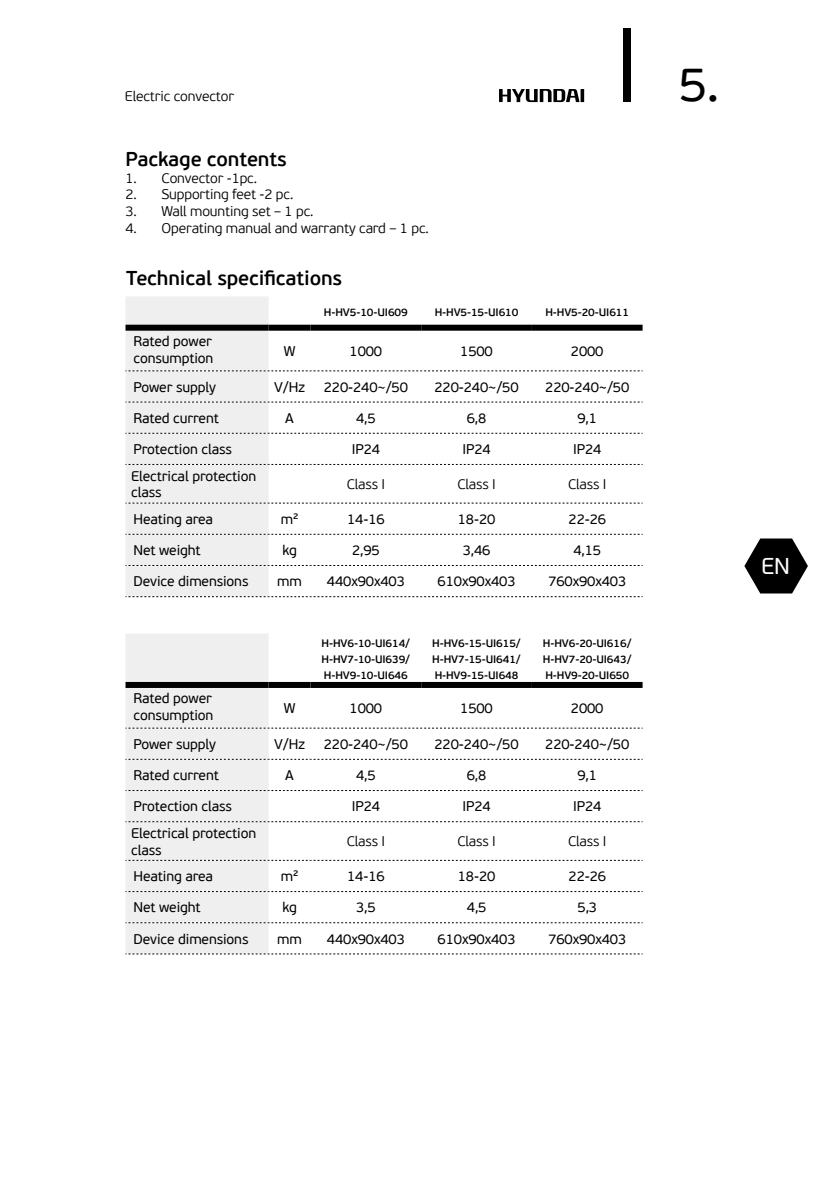
<style>
.page{position:relative;width:840px;height:1191px;background:#fff}
.page>*{position:absolute;margin:0;border:0;box-sizing:border-box;transform-origin:0 0}
.t1{font:48px "PF Beau Sans Pro";color:#000}
.t2{font:22.8px "PF Beau Sans Pro";color:#fff}
.t3{font:600 20px "PF Beau Sans Pro";letter-spacing:-.01em;color:#000}
.t4{font:14px/16.8px "PF Beau Sans Pro";letter-spacing:-.01em;color:#000}
.t5{font:300 14px "PF Beau Sans Pro";letter-spacing:-.01em;color:#000}
.t6{font:600 10.8px/16px "PF Beau Sans Pro";letter-spacing:-.01em;color:#000;text-align:justify}
</style>
<div class="page">
<div style="left:623px;top:28px;width:7px;height:73px;background:#000"></div>
<svg style="left:744px;top:538px;width:63px;height:55px"></svg>
<svg style="left:499px;top:89px;width:85px;height:13px"></svg>
<div style="left:125px;top:634px;width:143px;height:319px;background:#efeff0"></div>
<svg style="left:125px;top:728px;width:517px;height:1px"></svg>
<svg style="left:125px;top:759px;width:517px;height:1px"></svg>
<svg style="left:125px;top:790px;width:517px;height:1px"></svg>
<svg style="left:125px;top:821px;width:517px;height:1px"></svg>
<svg style="left:125px;top:860px;width:517px;height:1px"></svg>
<svg style="left:125px;top:891px;width:517px;height:1px"></svg>
<svg style="left:125px;top:922px;width:517px;height:1px"></svg>
<svg style="left:125px;top:953px;width:517px;height:1px"></svg>
<div style="left:125px;top:682px;width:143px;height:6px;background:#000"></div>
<div style="left:268px;top:682px;width:42px;height:6px;background:#000"></div>
<div style="left:310px;top:682px;width:111px;height:6px;background:#000"></div>
<div style="left:421px;top:682px;width:110px;height:6px;background:#000"></div>
<div style="left:531px;top:682px;width:111px;height:6px;background:#000"></div>
<div style="left:125px;top:297px;width:143px;height:299px;background:#efeff0"></div>
<svg style="left:125px;top:370px;width:517px;height:1px"></svg>
<svg style="left:125px;top:402px;width:517px;height:1px"></svg>
<svg style="left:125px;top:433px;width:517px;height:1px"></svg>
<svg style="left:125px;top:464px;width:517px;height:1px"></svg>
<svg style="left:125px;top:503px;width:517px;height:1px"></svg>
<svg style="left:125px;top:534px;width:517px;height:1px"></svg>
<svg style="left:125px;top:565px;width:517px;height:1px"></svg>
<svg style="left:125px;top:596px;width:517px;height:1px"></svg>
<div style="left:125px;top:325px;width:143px;height:6px;background:#000"></div>
<div style="left:268px;top:325px;width:42px;height:6px;background:#000"></div>
<div style="left:310px;top:325px;width:111px;height:6px;background:#000"></div>
<div style="left:421px;top:325px;width:110px;height:6px;background:#000"></div>
<div style="left:531px;top:325px;width:111px;height:6px;background:#000"></div>
<p class="t5" style="left:125px;top:88px;width:111px">Electric convector</p>
<h3 class="t3" style="left:125px;top:147px;width:163px">Package contents</h3>
<p class="t5" style="left:125px;top:170px;width:133px">1. Convector -1pc.</p>
<p class="t5" style="left:125px;top:187px;width:169px">2. Supporting feet -2 pc.</p>
<p class="t5" style="left:125px;top:203px;width:189px">3. Wall mounting set – 1 pc.</p>
<p class="t5" style="left:125px;top:220px;width:304px">4. Operating manual and warranty card – 1 pc.</p>
<h3 class="t3" style="left:126px;top:266px;width:217px">Technical specifications</h3>
<p class="t6" style="left:324px;top:305px;width:85px">H-HV5-10-UI609</p>
<p class="t6" style="left:434px;top:305px;width:85px">H-HV5-15-UI610</p>
<p class="t6" style="left:545px;top:305px;width:85px">H-HV5-20-UI611</p>
<p class="t4" style="left:133px;top:333px;width:81px">Rated power consumption</p>
<p class="t4" style="left:283px;top:343px;width:13px">W</p>
<p class="t4" style="left:349px;top:343px;width:34px">1000</p>
<p class="t4" style="left:460px;top:343px;width:34px">1500</p>
<p class="t4" style="left:570px;top:343px;width:34px">2000</p>
<p class="t4" style="left:133px;top:379px;width:84px">Power supply</p>
<p class="t4" style="left:274px;top:379px;width:32px">V/Hz</p>
<p class="t4" style="left:323px;top:379px;width:86px">220-240~/50</p>
<p class="t4" style="left:434px;top:379px;width:86px">220-240~/50</p>
<p class="t4" style="left:545px;top:379px;width:86px">220-240~/50</p>
<p class="t4" style="left:133px;top:410px;width:87px">Rated current</p>
<p class="t4" style="left:285px;top:410px;width:10px">А</p>
<p class="t4" style="left:356px;top:410px;width:21px">4,5</p>
<p class="t4" style="left:466px;top:410px;width:21px">6,8</p>
<p class="t4" style="left:577px;top:410px;width:21px">9,1</p>
<p class="t4" style="left:133px;top:441px;width:100px">Protection class</p>
<p class="t4" style="left:351px;top:441px;width:30px">IP24</p>
<p class="t4" style="left:462px;top:441px;width:30px">IP24</p>
<p class="t4" style="left:572px;top:441px;width:30px">IP24</p>
<p class="t4" style="left:131px;top:468px;width:126px">Electrical protection class</p>
<p class="t5" style="left:346px;top:476px;width:40px">Class I</p>
<p class="t5" style="left:457px;top:476px;width:40px">Class I</p>
<p class="t5" style="left:567px;top:476px;width:40px">Class I</p>
<p class="t4" style="left:133px;top:511px;width:81px">Heating area</p>
<p class="t4" style="left:280px;top:511px;width:19px">m²</p>
<p class="t4" style="left:347px;top:511px;width:39px">14-16</p>
<p class="t4" style="left:457px;top:511px;width:39px">18-20</p>
<p class="t4" style="left:568px;top:511px;width:39px">22-26</p>
<p class="t4" style="left:133px;top:542px;width:69px">Net weight</p>
<p class="t4" style="left:282px;top:542px;width:16px">kg</p>
<p class="t4" style="left:352px;top:542px;width:29px">2,95</p>
<p class="t4" style="left:462px;top:542px;width:29px">3,46</p>
<p class="t4" style="left:573px;top:542px;width:29px">4,15</p>
<p class="t4" style="left:133px;top:573px;width:116px">Device dimensions</p>
<p class="t4" style="left:277px;top:573px;width:26px">mm</p>
<p class="t4" style="left:327px;top:573px;width:79px">440х90х403</p>
<p class="t4" style="left:437px;top:573px;width:79px">610х90х403</p>
<p class="t4" style="left:548px;top:573px;width:79px">760х90х403</p>
<p class="t6" style="left:321px;top:636px;width:90px">H-HV6-10-UI614/ H-HV7-10-UI639/ H-HV9-10-UI646</p>
<p class="t6" style="left:432px;top:636px;width:90px">H-HV6-15-UI615/ H-HV7-15-UI641/ H-HV9-15-UI648</p>
<p class="t6" style="left:542px;top:636px;width:90px">H-HV6-20-UI616/ H-HV7-20-UI643/ H-HV9-20-UI650</p>
<p class="t4" style="left:133px;top:690px;width:81px">Rated power consumption</p>
<p class="t4" style="left:283px;top:700px;width:13px">W</p>
<p class="t4" style="left:349px;top:700px;width:34px">1000</p>
<p class="t4" style="left:460px;top:700px;width:34px">1500</p>
<p class="t4" style="left:570px;top:700px;width:34px">2000</p>
<p class="t4" style="left:133px;top:736px;width:84px">Power supply</p>
<p class="t4" style="left:274px;top:736px;width:32px">V/Hz</p>
<p class="t4" style="left:323px;top:736px;width:86px">220-240~/50</p>
<p class="t4" style="left:434px;top:736px;width:86px">220-240~/50</p>
<p class="t4" style="left:545px;top:736px;width:86px">220-240~/50</p>
<p class="t4" style="left:133px;top:767px;width:87px">Rated current</p>
<p class="t4" style="left:285px;top:767px;width:10px">А</p>
<p class="t4" style="left:356px;top:767px;width:21px">4,5</p>
<p class="t4" style="left:466px;top:767px;width:21px">6,8</p>
<p class="t4" style="left:577px;top:767px;width:21px">9,1</p>
<p class="t4" style="left:133px;top:798px;width:100px">Protection class</p>
<p class="t4" style="left:351px;top:798px;width:30px">IP24</p>
<p class="t4" style="left:462px;top:798px;width:30px">IP24</p>
<p class="t4" style="left:572px;top:798px;width:30px">IP24</p>
<p class="t4" style="left:131px;top:825px;width:126px">Electrical protection class</p>
<p class="t5" style="left:346px;top:833px;width:40px">Class I</p>
<p class="t5" style="left:457px;top:833px;width:40px">Class I</p>
<p class="t5" style="left:567px;top:833px;width:40px">Class I</p>
<p class="t4" style="left:133px;top:868px;width:81px">Heating area</p>
<p class="t4" style="left:280px;top:868px;width:19px">m²</p>
<p class="t4" style="left:347px;top:868px;width:39px">14-16</p>
<p class="t4" style="left:457px;top:868px;width:39px">18-20</p>
<p class="t4" style="left:568px;top:868px;width:39px">22-26</p>
<p class="t4" style="left:133px;top:899px;width:69px">Net weight</p>
<p class="t4" style="left:282px;top:899px;width:16px">kg</p>
<p class="t4" style="left:356px;top:899px;width:21px">3,5</p>
<p class="t4" style="left:466px;top:899px;width:21px">4,5</p>
<p class="t4" style="left:577px;top:899px;width:21px">5,3</p>
<p class="t4" style="left:133px;top:930px;width:116px">Device dimensions</p>
<p class="t4" style="left:277px;top:930px;width:26px">mm</p>
<p class="t4" style="left:327px;top:930px;width:79px">440х90х403</p>
<p class="t4" style="left:437px;top:930px;width:79px">610х90х403</p>
<p class="t4" style="left:548px;top:930px;width:79px">760х90х403</p>
<h1 class="t1" style="left:678px;top:57px;width:42px">5.</h1>
<h2 class="t2" style="left:760px;top:553px;width:30px">EN</h2>
</div>
